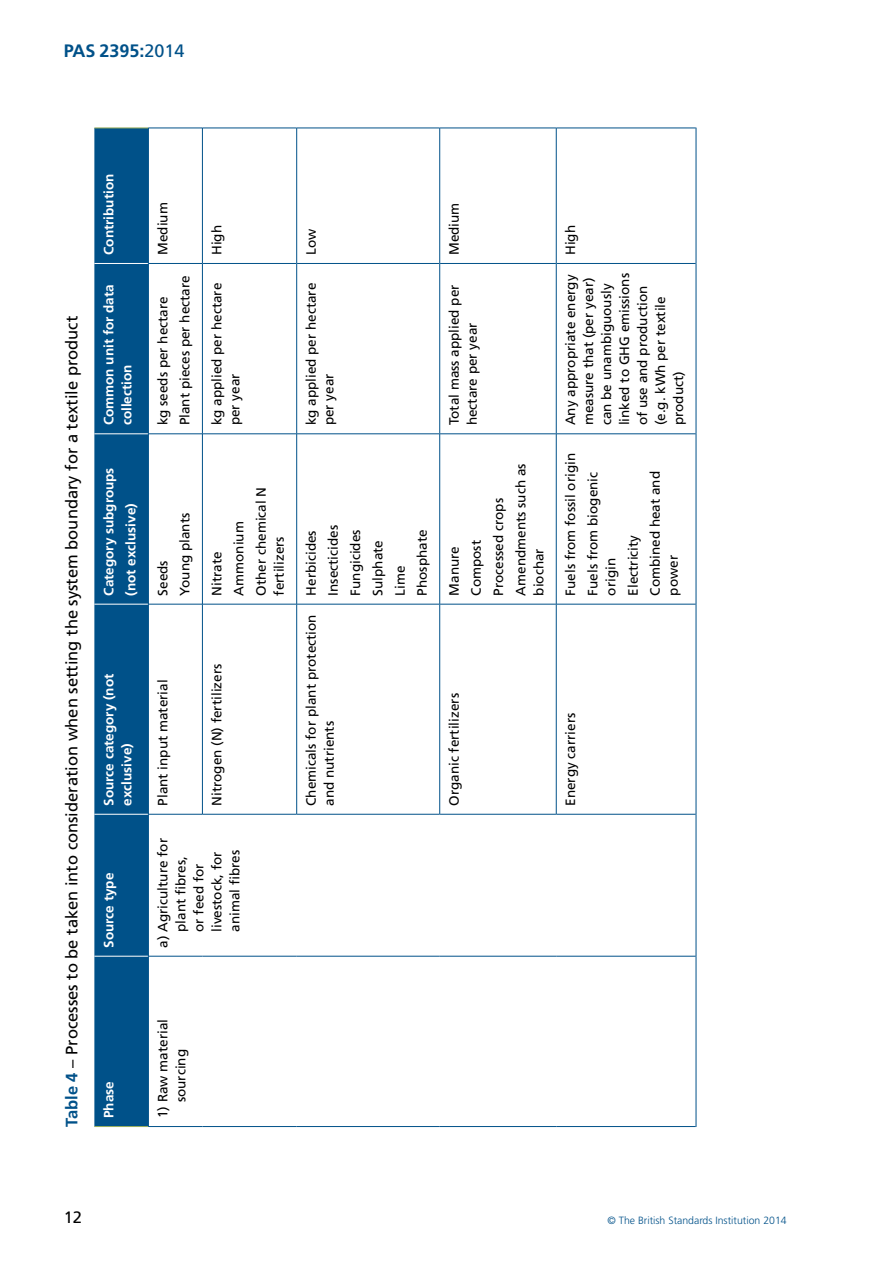
<style>
.page{position:relative;width:893px;height:1263px;background:#fff}
.page>*{position:absolute;margin:0;border:0;box-sizing:border-box;transform-origin:0 0}
.t1{font:700 18px "Frutiger";color:#005189}
.t2{font:16.5px "Frutiger";color:#000}
.t3{font:13.5px/18px "Frutiger";color:#000}
.t4{font:700 13.5px/18px "Frutiger";color:#fff}
.t5{font:300 10.5px "Frutiger";color:#005189}
.s1{font-weight:400}
.s2{font-weight:700;color:#005189}
</style>
<div class="page">
<div style="left:94px;top:129px;width:54px;height:997px;background:#005189"></div>
<hr style="left:94px;top:956px;width:54px;height:1px;background:#fff">
<hr style="left:94px;top:814px;width:54px;height:1px;background:#fff">
<hr style="left:94px;top:604px;width:54px;height:1px;background:#fff">
<hr style="left:94px;top:433px;width:54px;height:1px;background:#fff">
<hr style="left:94px;top:263px;width:54px;height:1px;background:#fff">
<hr style="left:148px;top:956px;width:1px;height:171px;background:#005189">
<hr style="left:149px;top:1126px;width:53px;height:1px;background:#005189">
<hr style="left:148px;top:814px;width:1px;height:142px;background:#005189">
<hr style="left:149px;top:956px;width:53px;height:1px;background:#005189">
<hr style="left:148px;top:604px;width:1px;height:210px;background:#005189">
<hr style="left:149px;top:814px;width:53px;height:1px;background:#005189">
<hr style="left:148px;top:434px;width:1px;height:170px;background:#005189">
<hr style="left:149px;top:604px;width:53px;height:1px;background:#005189">
<hr style="left:148px;top:263px;width:1px;height:171px;background:#005189">
<hr style="left:149px;top:433px;width:53px;height:1px;background:#005189">
<hr style="left:148px;top:128px;width:1px;height:135px;background:#005189">
<hr style="left:149px;top:263px;width:53px;height:1px;background:#005189">
<hr style="left:149px;top:128px;width:53px;height:1px;background:#005189">
<hr style="left:202px;top:1126px;width:95px;height:1px;background:#005189">
<hr style="left:202px;top:956px;width:95px;height:1px;background:#005189">
<hr style="left:202px;top:604px;width:1px;height:211px;background:#005189">
<hr style="left:203px;top:814px;width:93px;height:1px;background:#005189">
<hr style="left:202px;top:434px;width:1px;height:170px;background:#005189">
<hr style="left:203px;top:604px;width:93px;height:1px;background:#005189">
<hr style="left:202px;top:263px;width:1px;height:171px;background:#005189">
<hr style="left:203px;top:433px;width:93px;height:1px;background:#005189">
<hr style="left:202px;top:128px;width:1px;height:135px;background:#005189">
<hr style="left:203px;top:263px;width:93px;height:1px;background:#005189">
<hr style="left:203px;top:128px;width:93px;height:1px;background:#005189">
<hr style="left:297px;top:1126px;width:143px;height:1px;background:#005189">
<hr style="left:297px;top:956px;width:143px;height:1px;background:#005189">
<hr style="left:296px;top:604px;width:1px;height:211px;background:#005189">
<hr style="left:297px;top:814px;width:142px;height:1px;background:#005189">
<hr style="left:296px;top:434px;width:1px;height:170px;background:#005189">
<hr style="left:297px;top:604px;width:142px;height:1px;background:#005189">
<hr style="left:296px;top:263px;width:1px;height:171px;background:#005189">
<hr style="left:297px;top:433px;width:142px;height:1px;background:#005189">
<hr style="left:296px;top:128px;width:1px;height:135px;background:#005189">
<hr style="left:297px;top:263px;width:142px;height:1px;background:#005189">
<hr style="left:297px;top:128px;width:142px;height:1px;background:#005189">
<hr style="left:440px;top:1126px;width:116px;height:1px;background:#005189">
<hr style="left:440px;top:956px;width:116px;height:1px;background:#005189">
<hr style="left:439px;top:604px;width:1px;height:211px;background:#005189">
<hr style="left:440px;top:814px;width:116px;height:1px;background:#005189">
<hr style="left:439px;top:434px;width:1px;height:170px;background:#005189">
<hr style="left:440px;top:604px;width:116px;height:1px;background:#005189">
<hr style="left:439px;top:263px;width:1px;height:171px;background:#005189">
<hr style="left:440px;top:433px;width:116px;height:1px;background:#005189">
<hr style="left:439px;top:128px;width:1px;height:135px;background:#005189">
<hr style="left:440px;top:263px;width:116px;height:1px;background:#005189">
<hr style="left:440px;top:128px;width:116px;height:1px;background:#005189">
<hr style="left:556px;top:1126px;width:140px;height:1px;background:#005189">
<hr style="left:556px;top:956px;width:140px;height:1px;background:#005189">
<hr style="left:556px;top:604px;width:1px;height:211px;background:#005189">
<hr style="left:557px;top:814px;width:139px;height:1px;background:#005189">
<hr style="left:556px;top:434px;width:1px;height:170px;background:#005189">
<hr style="left:557px;top:604px;width:139px;height:1px;background:#005189">
<hr style="left:556px;top:263px;width:1px;height:171px;background:#005189">
<hr style="left:557px;top:433px;width:139px;height:1px;background:#005189">
<hr style="left:556px;top:128px;width:1px;height:135px;background:#005189">
<hr style="left:557px;top:263px;width:139px;height:1px;background:#005189">
<hr style="left:557px;top:128px;width:139px;height:1px;background:#005189">
<hr style="left:696px;top:956px;width:1px;height:171px;background:#005189">
<hr style="left:696px;top:814px;width:1px;height:142px;background:#005189">
<hr style="left:696px;top:604px;width:1px;height:210px;background:#005189">
<hr style="left:696px;top:434px;width:1px;height:170px;background:#005189">
<hr style="left:696px;top:263px;width:1px;height:171px;background:#005189">
<hr style="left:696px;top:128px;width:1px;height:135px;background:#005189">
<hr style="left:94px;top:1126px;width:54px;height:1px;background:#99ae5b">
<hr style="left:94px;top:128px;width:54px;height:1px;background:#99ae5b">
<h1 class="t1" style="left:64px;top:40px;width:122px">PAS 2395:<span class="s1">2014</span></h1>
<p class="t2" style="left:62px;top:1126px;width:812px;rotate:-90deg"><span class="s2">Table 4</span> – Processes to be taken into consideration when setting the system boundary for a textile product</p>
<p class="t4" style="left:100px;top:255px;width:82px;rotate:-90deg">Contribution</p>
<p class="t4" style="left:100px;top:425px;width:143px;rotate:-90deg">Common unit for data collection</p>
<p class="t4" style="left:97px;top:596px;width:130px;line-height:22.2px;rotate:-90deg">Category subgroups (not exclusive)</p>
<p class="t3" style="left:154px;top:255px;width:54px;rotate:-90deg">Medium</p>
<p class="t3" style="left:151px;top:425px;width:152px;line-height:22.2px;rotate:-90deg">kg seeds per hectare<br>Plant pieces per hectare</p>
<p class="t3" style="left:208px;top:255px;width:31px;rotate:-90deg">High</p>
<p class="t3" style="left:208px;top:425px;width:144px;rotate:-90deg">kg applied per hectare per year</p>
<p class="t3" style="left:151px;top:596px;width:84px;line-height:22.2px;rotate:-90deg">Seeds<br>Young plants</p>
<p class="t3" style="left:205px;top:596px;width:110px;line-height:22.2px;rotate:-90deg">Nitrate<br>Ammonium<br>Other chemical N</p>
<p class="t3" style="left:270px;top:596px;width:61px;rotate:-90deg">fertilizers</p>
<p class="t4" style="left:100px;top:806px;width:133px;rotate:-90deg">Source category (not exclusive)</p>
<p class="t4" style="left:100px;top:948px;width:76px;rotate:-90deg">Source type</p>
<p class="t3" style="left:154px;top:806px;width:128px;rotate:-90deg">Plant input material</p>
<p class="t3" style="left:208px;top:806px;width:143px;rotate:-90deg">Nitrogen (N) fertilizers</p>
<p class="t3" style="left:154px;top:932px;width:95px;text-indent:-16px;rotate:-90deg">a) Agriculture for plant fibres,<br>or feed for livestock, for animal fibres</p>
<p class="t3" style="left:302px;top:255px;width:28px;rotate:-90deg">Low</p>
<p class="t3" style="left:302px;top:425px;width:144px;rotate:-90deg">kg applied per hectare per year</p>
<p class="t3" style="left:300px;top:596px;width:72px;line-height:22.2px;rotate:-90deg">Herbicides<br>Insecticides<br>Fungicides<br>Sulphate<br>Lime<br>Phosphate</p>
<p class="t3" style="left:302px;top:806px;width:193px;rotate:-90deg">Chemicals for plant protection and nutrients</p>
<p class="t3" style="left:445px;top:255px;width:54px;rotate:-90deg">Medium</p>
<p class="t3" style="left:445px;top:425px;width:142px;rotate:-90deg">Total mass applied per hectare per year</p>
<p class="t3" style="left:443px;top:596px;width:134px;line-height:22.2px;rotate:-90deg">Manure<br>Compost<br>Processed crops<br>Amendments such as</p>
<p class="t3" style="left:530px;top:596px;width:49px;rotate:-90deg">biochar</p>
<p class="t3" style="left:445px;top:806px;width:114px;rotate:-90deg">Organic fertilizers</p>
<p class="t3" style="left:561px;top:255px;width:31px;rotate:-90deg">High</p>
<p class="t3" style="left:561px;top:425px;width:154px;rotate:-90deg">Any appropriate energy measure that (per year) can be unambiguously linked to GHG emissions of use and production (e.g. kWh per textile product)</p>
<p class="t3" style="left:559px;top:596px;width:144px;line-height:22.2px;rotate:-90deg">Fuels from fossil origin<br>Fuels from biogenic</p>
<p class="t3" style="left:599px;top:596px;width:126px;line-height:22.2px;rotate:-90deg">origin<br>Electricity<br>Combined heat and</p>
<p class="t3" style="left:664px;top:596px;width:42px;rotate:-90deg">power</p>
<p class="t3" style="left:561px;top:806px;width:95px;rotate:-90deg">Energy carriers</p>
<p class="t4" style="left:100px;top:1118px;width:38px;rotate:-90deg">Phase</p>
<p class="t3" style="left:154px;top:1102px;width:85px;text-indent:-16px;rotate:-90deg">1) Raw material sourcing</p>
<p class="t2" style="left:64px;top:1207px;width:20px">12</p>
<p class="t5" style="left:607px;top:1215px;width:181px">© The British Standards Institution 2014</p>
</div>
